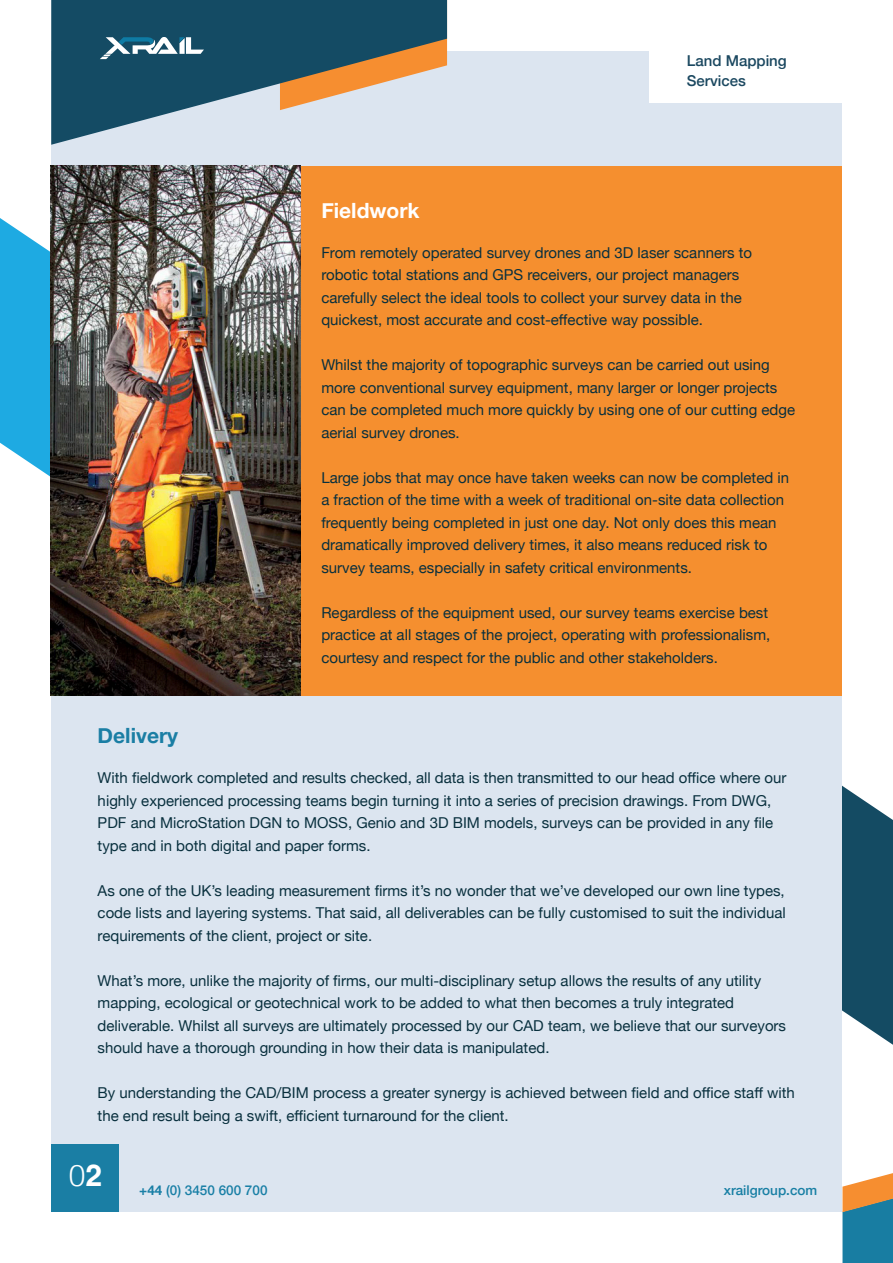
<style>
.page{position:relative;width:893px;height:1263px;background:#fff}
.page>*{position:absolute;margin:0;border:0;box-sizing:border-box;transform-origin:0 0}
.t1{font:300 30px "Helvetica";color:#fff}
.t2{font:700 21px "Helvetica Neue";color:#fff}
.t3{font:700 21px "Helvetica Neue";color:#1a7ea4}
.t4{font:15px/22.5px "Helvetica Neue";color:#09303e}
.t5{font:500 15px/19.5px "Helvetica Neue";color:#1b4860}
.t6{font:500 13.5px "Helvetica Neue";color:#197fa6}
.t7{font:500 13.5px "Helvetica Neue";color:#187fa4}
.s1{font-weight:700}
</style>
<div class="page">
<svg style="left:842px;top:785px;width:51px;height:260px;background:#336378"></svg>
<svg style="left:0;top:218px;width:51px;height:478px"></svg>
<div style="left:51px;top:51px;width:791px;height:1161px;background:#dce5f0"></div>
<div style="left:52px;top:1144px;width:67px;height:67px;background:#1a7ea4"></div>
<svg style="left:51px;top:0;width:396px;height:145px;fill:#144b64"></svg>
<svg style="left:842px;top:1173px;width:51px;height:90px;background:#6a8c8a"></svg>
<svg style="left:100px;top:37px;width:104px;height:22px"></svg>
<div style="left:650px;top:51px;width:192px;height:52px;background:#fff"></div>
<div style="left:51px;top:166px;width:791px;height:529px;background:#f58f2f"></div>
<img style="left:51px;top:166px;width:249px;height:529px">
<p class="t2" style="left:321px;top:194px;width:100px">Fieldwork</p>
<p class="t5" style="left:687px;top:50px;width:102px">Land Mapping<br>Services</p>
<p class="t3" style="left:98px;top:719px;width:82px">Delivery</p>
<p class="t4" style="left:321px;top:242px;width:432px">From remotely operated survey drones and 3D laser scanners to robotic total stations and GPS receivers, our project managers carefully select the ideal tools to collect your survey data in the quickest, most accurate and cost-effective way possible.</p>
<p class="t4" style="left:321px;top:355px;width:475px">Whilst the majority of topographic surveys can be carried out using more conventional survey equipment, many larger or longer projects can be completed much more quickly by using one of our cutting edge aerial survey drones.</p>
<p class="t4" style="left:321px;top:467px;width:469px">Large jobs that may once have taken weeks can now be completed in a fraction of the time with a week of traditional on-site data collection frequently being completed in just one day. Not only does this mean dramatically improved delivery times, it also means reduced risk to survey teams, especially in safety critical environments.</p>
<p class="t4" style="left:321px;top:602px;width:450px">Regardless of the equipment used, our survey teams exercise best practice at all stages of the project, operating with professionalism, courtesy and respect for the public and other stakeholders.</p>
<p class="t4" style="left:98px;top:768px;width:690px">With fieldwork completed and results checked, all data is then transmitted to our head office where our highly experienced processing teams begin turning it into a series of precision drawings. From DWG, PDF and MicroStation DGN to MOSS, Genio and 3D BIM models, surveys can be provided in any file type and in both digital and paper forms.</p>
<p class="t4" style="left:98px;top:880px;width:690px;text-align:justify">As one of the UK’s leading measurement firms it’s no wonder that we’ve developed our own line types, code lists and layering systems. That said, all deliverables can be fully customised to suit the individual requirements of the client, project or site.</p>
<p class="t4" style="left:98px;top:970px;width:690px">What’s more, unlike the majority of firms, our multi-disciplinary setup allows the results of any utility mapping, ecological or geotechnical work to be added to what then becomes a truly integrated deliverable. Whilst all surveys are ultimately processed by our CAD team, we believe that our surveyors should have a thorough grounding in how their data is manipulated.</p>
<p class="t4" style="left:98px;top:1083px;width:699px">By understanding the CAD/BIM process a greater synergy is achieved between field and office staff with the end result being a swift, efficient turnaround for the client.</p>
<p class="t1" style="left:69px;top:1150px;width:35px">0<span class="s1">2</span></p>
<p class="t6" style="left:139px;top:1180px;width:130px"><span class="s1">+44</span> (0) 3450 600 700</p>
<p class="t7" style="left:724px;top:1180px;width:95px">xrailgroup.com</p>
</div>
